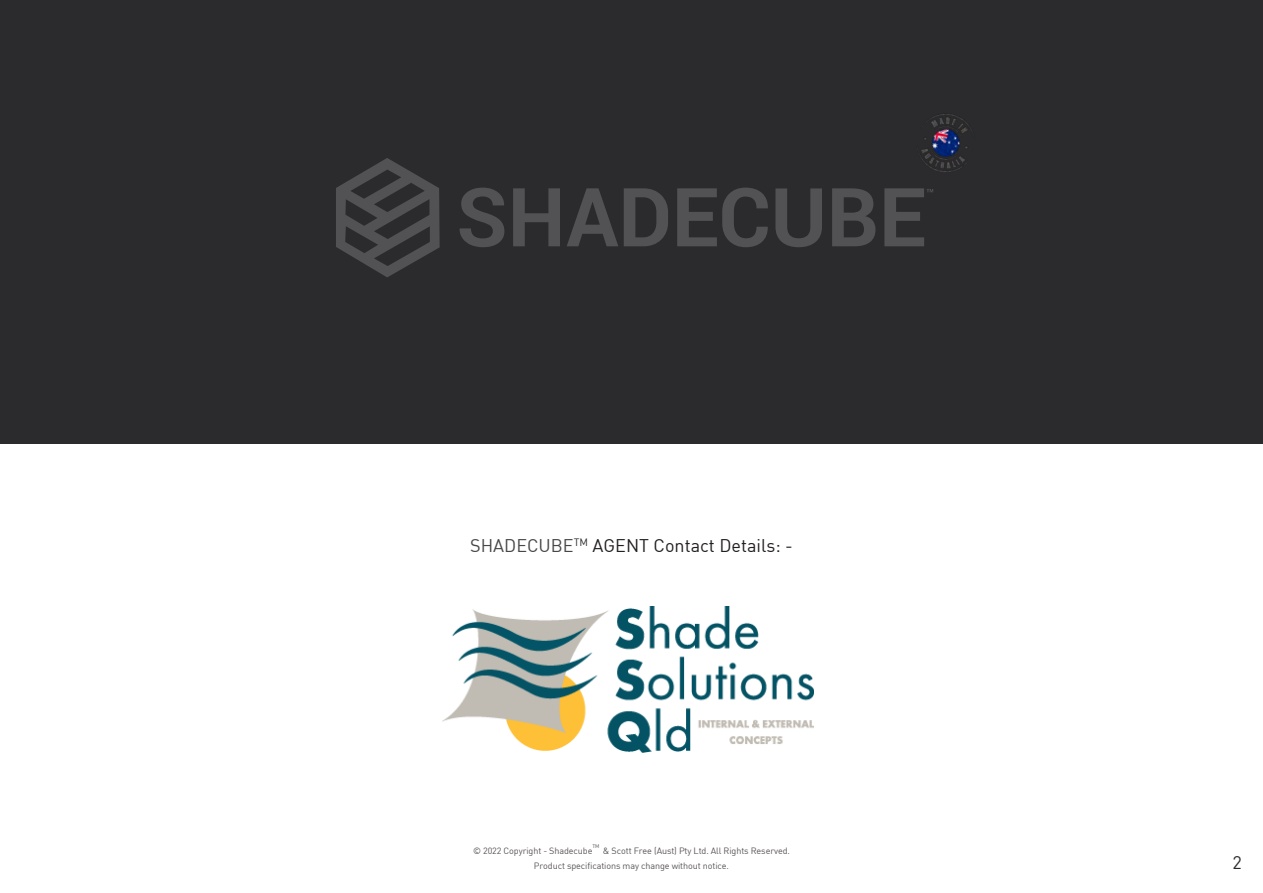
<style>
.page{position:relative;width:1263px;height:893px;background:#fff}
.page>*{position:absolute;margin:0;border:0;box-sizing:border-box;transform-origin:0 0}
.t1{font:18px "DIN";color:#231f20}
.t2{font:18px "DIN";color:#2b2b2d}
.t3{font:9px "DIN";letter-spacing:-.01em;color:#585456}
.t4{font:5.25px "DIN";color:#585456}
.s1{color:#484647}
</style>
<div class="page">
<div style="left:0;top:0;width:1263px;height:443px;background:#2b2b2d"></div>
<svg style="left:336px;top:158px;width:104px;height:119px"></svg>
<svg style="left:459px;top:188px;width:474px;height:59px"></svg>
<img style="left:921px;top:114px;width:48px;height:58px">
<img style="left:443px;top:607px;width:371px;height:145px">
<p class="t1" style="left:470px;top:538px;width:324px"><span class="s1">SHADECUBE</span><sup>TM</sup> AGENT Contact Details: -</p>
<p class="t4" style="left:592px;top:844px;width:9px">TM</p>
<p class="t3" style="left:603px;top:847px;width:189px">&amp; Scott Free (Aust) Pty Ltd. All Rights Reserved.</p>
<p class="t3" style="left:534px;top:862px;width:197px">Product specifications may change without notice.</p>
<p class="t3" style="left:473px;top:847px;width:121px">© 2022 Copyright - Shadecube</p>
<p class="t2" style="left:1232px;top:854px;width:11px">2</p>
</div>
